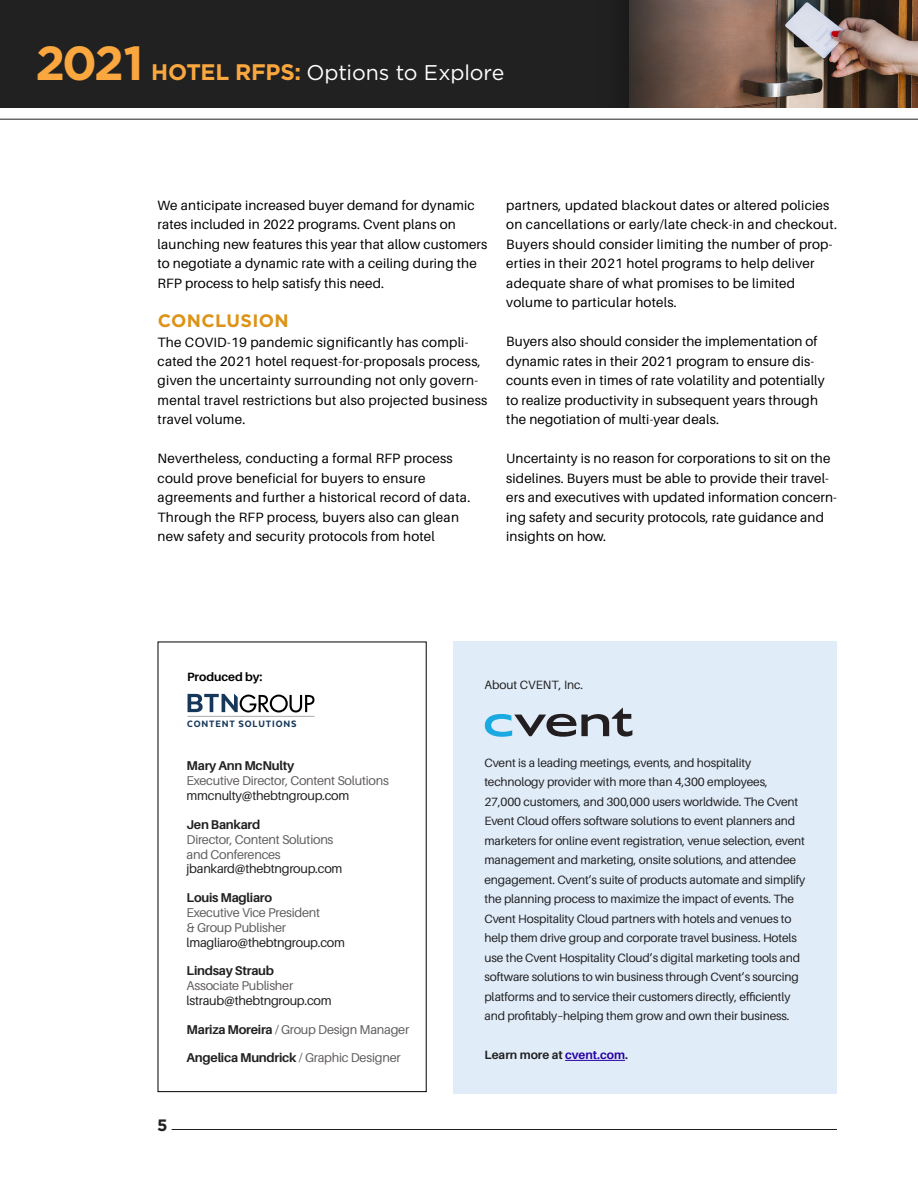
<style>
.page{position:relative;width:918px;height:1188px;background:#fff}
.page>*{position:absolute;margin:0;border:0;box-sizing:border-box;transform-origin:0 0}
.t1{font:21.3px "Gotham";letter-spacing:-.005em;color:#fff}
.t2{font:700 18px "Gotham";letter-spacing:.025em;color:#dc9317}
.t3{font:700 16.5px "Gotham";color:#212121}
.t4{font:13.5px/19.5px "Aileron";letter-spacing:.01em;color:#000}
.t5{font:12.75px/15px "Aileron";letter-spacing:-.02em;color:#625e5e}
.t6{font:12.75px "Aileron";letter-spacing:-.02em;color:#212121}
.t7{font:700 12.75px "Aileron";letter-spacing:-.02em;color:#212121}
.t8{font:12px/19.5px "Aileron";letter-spacing:-.01em;color:#212121}
.t9{font:700 12px "Aileron";color:#212121}
.t10{font:700 12px "Aileron";color:#000}
.t11{font:800 10.65px "Texta Narrow Alt";letter-spacing:.075em;color:#16375a;scale:1.05 1}
.s1{font-weight:700;font-size:47.85px;color:#faa73f}
.s2{font-weight:700;font-size:22.5px;color:#faa73f}
.s3{font-weight:700;color:#212121}
.s4{font-weight:400;color:#625e5e}
.s5{color:#2700a4}
</style>
<div class="page">
<div style="left:0;top:0;width:918px;height:108px;background:#212121"></div>
<hr style="left:172px;top:1129px;width:665px;height:1px;background:#212121">
<img style="left:630px;top:0;width:288px;height:108px">
<hr style="left:0;top:119px;width:918px;height:1px;background:#212121">
<div style="left:454px;top:642px;width:383px;height:452px;background:#e1ecf9"></div>
<hr style="left:565px;top:1060px;width:60px;height:1px;background:#2700a4">
<svg style="left:485px;top:708px;width:147px;height:29px"></svg>
<svg style="left:188px;top:694px;width:126px;height:18px"></svg>
<hr style="left:188px;top:716px;width:126px;height:1px;background:#a7a9ac">
<h1 class="t1" style="left:36px;top:61px;width:470px"><span class="s1">2021</span> <span class="s2">HOTEL RFPS:</span> Options to Explore</h1>
<p class="t4" style="left:158px;top:196px;width:331px">We anticipate increased buyer demand for dynamic rates included in 2022 programs. Cvent plans on launching new features this year that allow customers to negotiate a dynamic rate with a ceiling during the RFP process to help satisfy this need.</p>
<h2 class="t2" style="left:158px;top:310px;width:133px">CONCLUSION</h2>
<p class="t4" style="left:158px;top:332px;width:331px">The COVID-19 pandemic significantly has compli&shy;cated the 2021 hotel request-for-proposals process, given the uncertainty surrounding not only govern&shy;mental travel restrictions but also projected business travel volume.</p>
<p class="t4" style="left:158px;top:449px;width:314px">Nevertheless, conducting a formal RFP process could prove beneficial for buyers to ensure agreements and further a historical record of data.<br>Through the RFP process, buyers also can glean new safety and security protocols from hotel</p>
<p class="t4" style="left:506px;top:196px;width:332px">partners, updated blackout dates or altered policies on cancellations or early/late check-in and checkout.<br>Buyers should consider limiting the number of prop&shy;erties in their 2021 hotel programs to help deliver adequate share of what promises to be limited volume to particular hotels.</p>
<p class="t4" style="left:506px;top:332px;width:320px">Buyers also should consider the implementation of dynamic rates in their 2021 program to ensure dis&shy;counts even in times of rate volatility and potentially to realize productivity in subsequent years through the negotiation of multi-year deals.</p>
<p class="t4" style="left:506px;top:449px;width:332px">Uncertainty is no reason for corporations to sit on the sidelines. Buyers must be able to provide their travel&shy;ers and executives with updated information concern&shy;ing safety and security protocols, rate guidance and insights on how.</p>
<p class="t10" style="left:187px;top:670px;width:77px">Produced by:</p>
<p class="t11" style="left:187px;top:718px;width:106px">CONTENT SOLUTIONS</p>
<p class="t7" style="left:187px;top:758px;width:109px">Mary Ann McNulty</p>
<p class="t5" style="left:187px;top:773px;width:204px">Executive Director, Content Solutions</p>
<p class="t6" style="left:187px;top:789px;width:164px">mmcnulty@thebtngroup.com</p>
<p class="t7" style="left:187px;top:817px;width:75px">Jen Bankard</p>
<p class="t5" style="left:187px;top:832px;width:148px">Director, Content Solutions and Conferences</p>
<p class="t6" style="left:187px;top:862px;width:157px">jbankard@thebtngroup.com</p>
<p class="t7" style="left:187px;top:890px;width:87px">Louis Magliaro</p>
<p class="t5" style="left:187px;top:905px;width:135px">Executive Vice President &amp; Group Publisher</p>
<p class="t6" style="left:187px;top:936px;width:160px">lmagliaro@thebtngroup.com</p>
<p class="t7" style="left:187px;top:964px;width:89px">Lindsay Straub</p>
<p class="t5" style="left:187px;top:979px;width:108px">Associate Publisher</p>
<p class="t6" style="left:187px;top:994px;width:147px">lstraub@thebtngroup.com</p>
<p class="t5" style="left:187px;top:1022px;width:224px"><span class="s3">Mariza Moreira</span> / Group Design Manager</p>
<p class="t7" style="left:187px;top:1051px;width:216px">Angelica Mundrick <span class="s4">/ Graphic Designer</span></p>
<p class="t3" style="left:157px;top:1115px;width:12px">5</p>
<p class="t8" style="left:484px;top:675px;width:100px">About CVENT, Inc.</p>
<p class="t8" style="left:484px;top:753px;width:323px">Cvent is a leading meetings, events, and hospitality technology provider with more than 4,300 employees, 27,000 customers, and 300,000 users worldwide. The Cvent Event Cloud offers software solutions to event planners and marketers for online event registration, venue selection, event management and marketing, onsite solutions, and attendee engagement. Cvent’s suite of products automate and simplify the planning process to maximize the impact of events. The Cvent Hospitality Cloud partners with hotels and venues to help them drive group and corporate travel business. Hotels use the Cvent Hospitality Cloud’s digital marketing tools and software solutions to win business through Cvent’s sourcing platforms and to service their customers directly, efficiently and profitably–helping them grow and own their business.</p>
<p class="t9" style="left:484px;top:1048px;width:145px">Learn more at <span class="s5">cvent.com</span>.</p>
</div>
